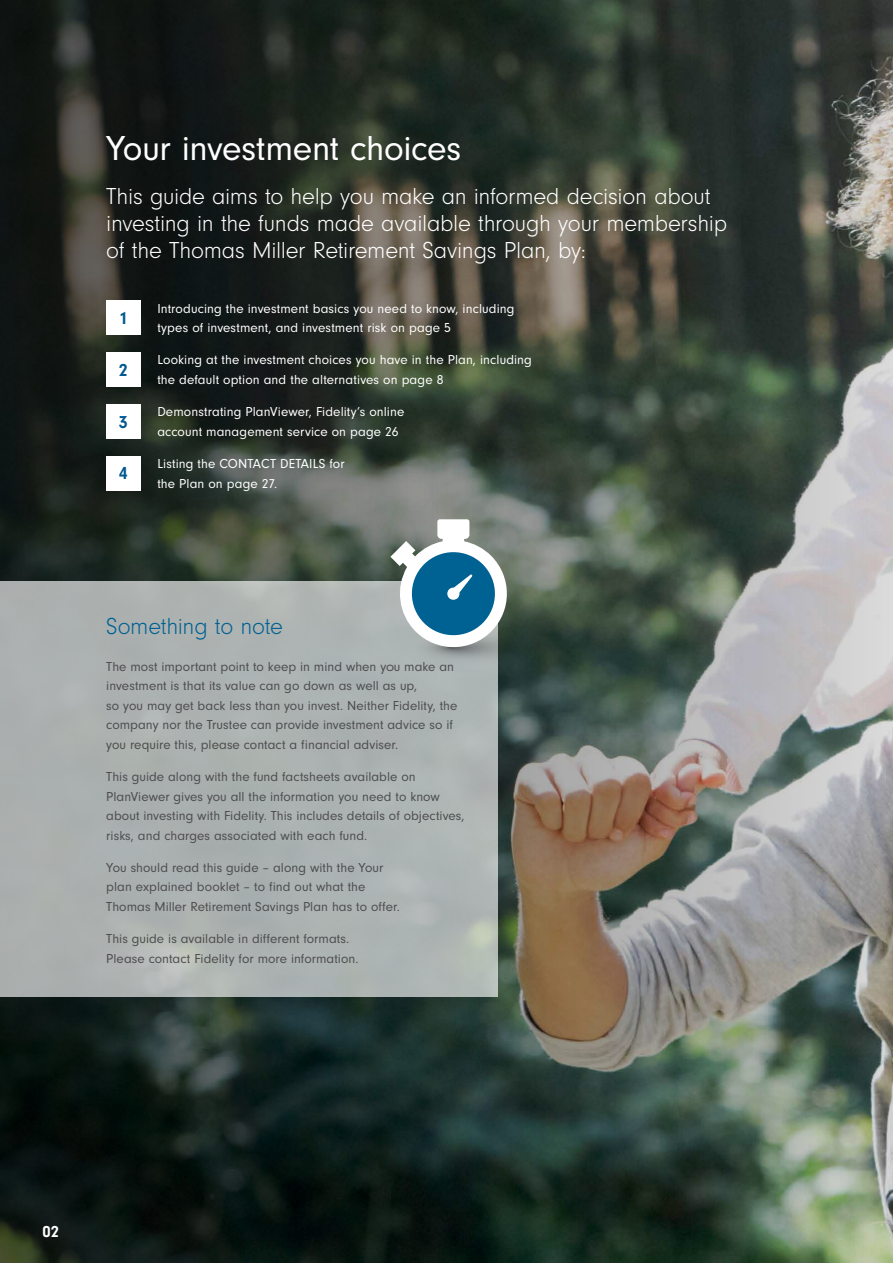
<style>
.page{position:relative;width:893px;height:1263px;background:#fff}
.page>*{position:absolute;margin:0;border:0;box-sizing:border-box;transform-origin:0 0}
.t1{font:36px "Neuzeit Gro";letter-spacing:-.01em;color:#fff}
.t2{font:300 24px/27px "Neuzeit Gro";letter-spacing:-.01em;color:#fff}
.t3{font:300 24px "Neuzeit Gro";letter-spacing:-.01em;color:#006193}
.t4{font:700 18px "Neuzeit Gro";color:#00598f}
.t5{font:700 16.5px "Neuzeit Gro";color:#fff}
.t6{font:13.5px/19.5px "Neuzeit Gro";letter-spacing:.005em;color:#4d4d4f}
.t7{font:13.5px/19.5px "Neuzeit Gro";letter-spacing:.01em;color:#fff}
</style>
<div class="page">
<img style="left:0;top:0;width:893px;height:1263px">
<div style="left:106px;top:456px;width:34px;height:34px;background:#fff"></div>
<div style="left:106px;top:405px;width:34px;height:34px;background:#fff"></div>
<div style="left:106px;top:301px;width:34px;height:34px;background:#fff"></div>
<div style="left:106px;top:353px;width:34px;height:34px;background:#fff"></div>
<div style="left:0;top:581px;width:497px;height:416px;background:#acb2b1"></div>
<svg style="left:390px;top:519px;width:150px;height:164px"></svg>
<h1 class="t1" style="left:106px;top:129px;width:356px">Your investment choices</h1>
<h2 class="t2" style="left:106px;top:183px;width:622px">This guide aims to help you make an informed decision about investing in the funds made available through your membership of the Thomas Miller Retirement Savings Plan, by:</h2>
<h3 class="t4" style="left:119px;top:308px;width:10px">1</h3>
<h3 class="t4" style="left:119px;top:360px;width:10px">2</h3>
<h3 class="t4" style="left:119px;top:412px;width:10px">3</h3>
<h3 class="t4" style="left:119px;top:463px;width:10px">4</h3>
<p class="t7" style="left:157px;top:299px;width:359px">Introducing the investment basics you need to know, including types of investment, and investment risk on page 5</p>
<p class="t7" style="left:157px;top:351px;width:376px">Looking at the investment choices you have in the Plan, including the default option and the alternatives on page 8</p>
<p class="t7" style="left:157px;top:402px;width:248px">Demonstrating PlanViewer, Fidelity’s online account management service on page 26</p>
<p class="t7" style="left:157px;top:454px;width:189px">Listing the CONTACT DETAILS for the Plan on page 27.</p>
<h2 class="t3" style="left:106px;top:614px;width:178px">Something to note</h2>
<p class="t6" style="left:106px;top:657px;width:353px">The most important point to keep in mind when you make an investment is that its value can go down as well as up,<br>so you may get back less than you invest. Neither Fidelity, the company nor the Trustee can provide investment advice so if you require this, please contact a financial adviser.</p>
<p class="t6" style="left:106px;top:767px;width:360px">This guide along with the fund factsheets available on PlanViewer gives you all the information you need to know about investing with Fidelity. This includes details of objectives, risks, and charges associated with each fund.</p>
<p class="t6" style="left:106px;top:858px;width:295px">You should read this guide – along with the Your plan explained booklet – to find out what the<br>Thomas Miller Retirement Savings Plan has to offer.</p>
<p class="t6" style="left:106px;top:929px;width:254px">This guide is available in different formats.<br>Please contact Fidelity for more information.</p>
<p class="t5" style="left:43px;top:1222px;width:18px">02</p>
</div>
